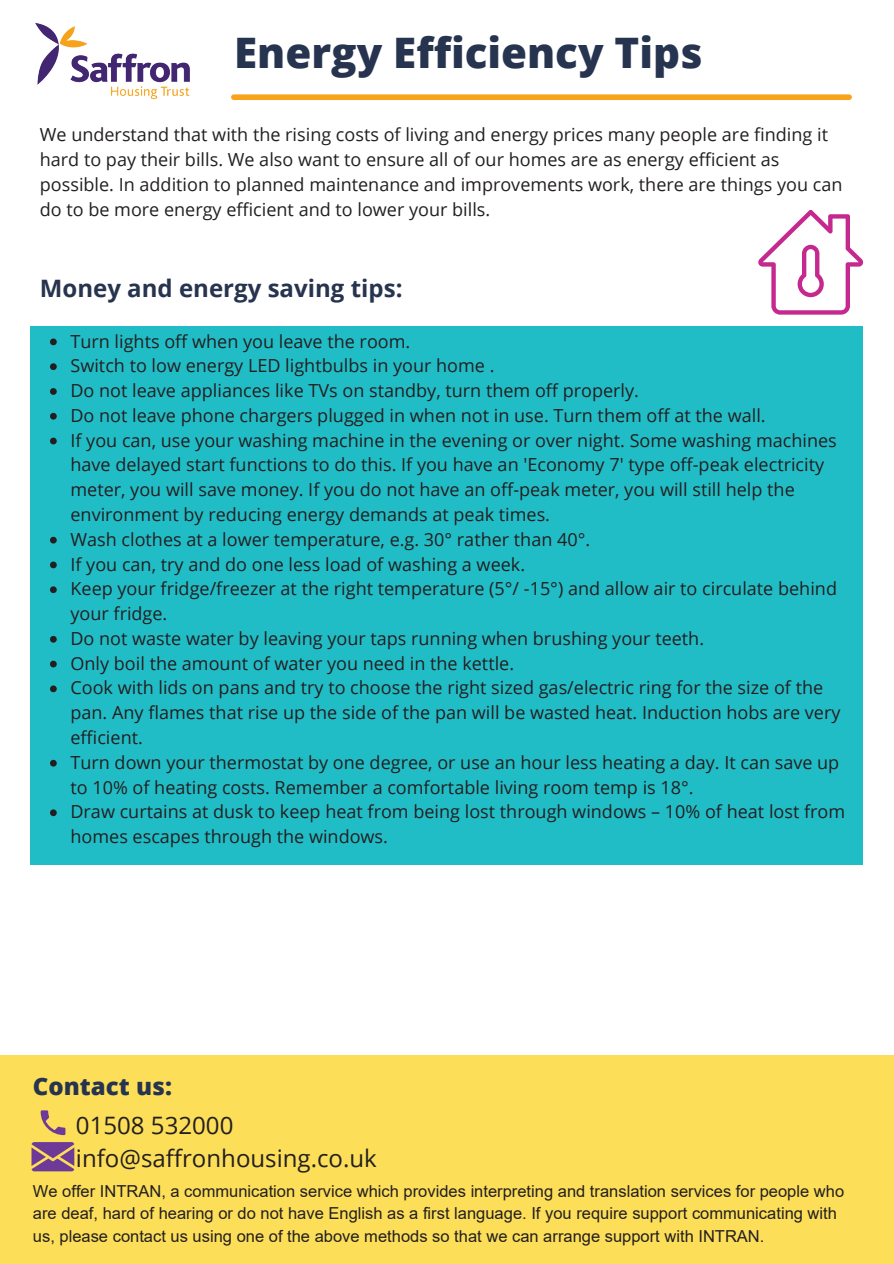
<style>
.page{position:relative;width:894px;height:1264px;background:#fff}
.page>*{position:absolute;margin:0;border:0;box-sizing:border-box;transform-origin:0 0}
.t1{font:800 42px "Open Sans";color:#27344f}
.t2{font:24px/32.7px "Open Sans";color:#231f20}
.t3{font:700 24px "Open Sans";color:#27344f}
.t4{font:800 24px "Open Sans";color:#27344f}
.t5{font:18px/24.8px "Open Sans";color:#231f20}
.t6{font:16.5px/22.6px "Arial";color:#231f20}
</style>
<div class="page">
<div style="left:234px;top:94px;width:614px;height:6px;background:#f9a21b"></div>
<div style="left:31px;top:327px;width:832px;height:538px;background:#21bdc7"></div>
<svg style="left:50px;top:338px;width:7px;height:7px"></svg>
<svg style="left:50px;top:363px;width:7px;height:7px"></svg>
<svg style="left:50px;top:388px;width:7px;height:7px"></svg>
<svg style="left:50px;top:413px;width:7px;height:6px"></svg>
<svg style="left:50px;top:437px;width:7px;height:7px"></svg>
<svg style="left:50px;top:537px;width:7px;height:6px"></svg>
<svg style="left:50px;top:561px;width:7px;height:7px"></svg>
<svg style="left:50px;top:586px;width:7px;height:7px"></svg>
<svg style="left:50px;top:636px;width:7px;height:6px"></svg>
<svg style="left:50px;top:660px;width:7px;height:7px"></svg>
<svg style="left:50px;top:685px;width:7px;height:7px"></svg>
<svg style="left:50px;top:759px;width:7px;height:7px"></svg>
<svg style="left:50px;top:809px;width:7px;height:7px"></svg>
<div style="left:0;top:1055px;width:893px;height:208px;background:#fcde58"></div>
<svg style="left:41px;top:1110px;width:24px;height:25px"></svg>
<svg style="left:31px;top:1142px;width:43px;height:29px"></svg>
<svg style="left:758px;top:210px;width:104px;height:104px"></svg>
<img style="left:35px;top:23px;width:155px;height:77px">
<h1 class="t1" style="left:234px;top:21px;width:470px">Energy Efficiency Tips</h1>
<p class="t5" style="left:40px;top:122px;width:803px">We understand that with the rising costs of living and energy prices many people are finding it hard to pay their bills. We also want to ensure all of our homes are as energy efficient as possible. In addition to planned maintenance and improvements work, there are things you can do to be more energy efficient and to lower your bills.</p>
<h2 class="t3" style="left:40px;top:271px;width:364px">Money and energy saving tips:</h2>
<p class="t5" style="left:70px;top:328px;width:776px">Turn lights off when you leave the room.<br>Switch to low energy LED lightbulbs in your home .<br>Do not leave appliances like TVs on standby, turn them off properly.<br>Do not leave phone chargers plugged in when not in use. Turn them off at the wall.<br>If you can, use your washing machine in the evening or over night. Some washing machines have delayed start functions to do this. If you have an 'Economy 7' type off-peak electricity meter, you will save money. If you do not have an off-peak meter, you will still help the environment by reducing energy demands at peak times.<br>Wash clothes at a lower temperature, e.g. 30° rather than 40°.<br>If you can, try and do one less load of washing a week.<br>Keep your fridge/freezer at the right temperature (5°/ -15°) and allow air to circulate behind your fridge.<br>Do not waste water by leaving your taps running when brushing your teeth.<br>Only boil the amount of water you need in the kettle.<br>Cook with lids on pans and try to choose the right sized gas/electric ring for the size of the pan. Any flames that rise up the side of the pan will be wasted heat. Induction hobs are very efficient.<br>Turn down your thermostat by one degree, or use an hour less heating a day. It can save up to 10% of heating costs. Remember a comfortable living room temp is 18°.<br>Draw curtains at dusk to keep heat from being lost through windows – 10% of heat lost from homes escapes through the windows.</p>
<h2 class="t4" style="left:33px;top:1068px;width:141px">Contact us:</h2>
<h2 class="t2" style="left:76px;top:1108px;width:302px">01508 532000 info@saffronhousing.co.uk</h2>
<p class="t6" style="left:33px;top:1179px;width:812px">We offer INTRAN, a communication service which provides interpreting and translation services for people who are deaf, hard of hearing or do not have English as a first language. If you require support communicating with us, please contact us using one of the above methods so that we can arrange support with INTRAN.</p>
</div>
